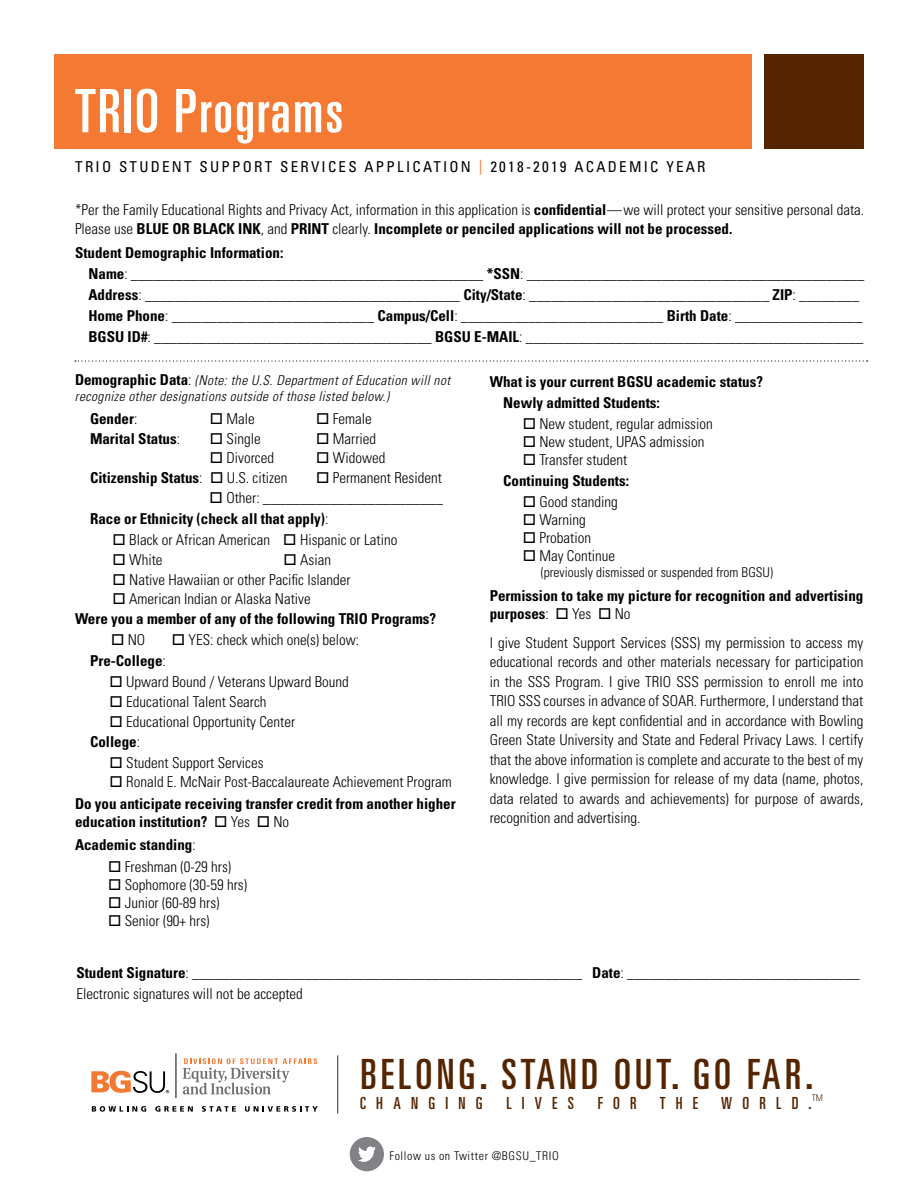
<style>
.page{position:relative;width:918px;height:1188px;background:#fff}
.page>*{position:absolute;margin:0;border:0;box-sizing:border-box;transform-origin:0 0}
.t1{font:ultra-condensed 60px "Univers";letter-spacing:.03em;color:#fff}
.t2{font:ultra-condensed 41.7px "Univers";letter-spacing:.1em;color:#552500}
.t3{font:ultra-condensed 16.65px "Univers";letter-spacing:.615em;color:#552500}
.t4{font:300 condensed 15px/19.5px "Univers";color:#000}
.t5{font:700 condensed 15px/21px "Univers";color:#000}
.t6{font:condensed 15px "Univers";letter-spacing:.15em;color:#000}
.t7{font:italic 300 condensed 13.5px/16.2px "Univers";letter-spacing:.03em;color:#000}
.t8{font:300 condensed 13.5px "Univers";color:#000}
.t9{font:300 condensed 12px "Univers";letter-spacing:.05em;color:#000}
.t10{font:300 condensed 9.15px "Univers";color:#552500}
.s1{color:#f47932}
.s2{font-weight:700}
.s3{font-weight:700;font-style:normal;font-size:15px}
.s4{font-style:normal;font-size:15px}
.s5{font-weight:300}
</style>
<div class="page">
<div style="left:350px;top:1137px;width:34px;height:34px;background:#808285;border-radius:50%"></div>
<svg style="left:358px;top:1147px;width:18px;height:15px"></svg>
<svg style="left:75px;top:360px;width:793px;height:2px"></svg>
<div style="left:54px;top:54px;width:698px;height:94px;background:#f47932"></div>
<div style="left:765px;top:54px;width:99px;height:94px;background:#552500"></div>
<hr style="left:337px;top:1055px;width:1px;height:59px;background:#552500">
<svg style="left:92px;top:1106px;width:54px;height:6px"></svg>
<svg style="left:155px;top:1106px;width:38px;height:6px"></svg>
<svg style="left:202px;top:1106px;width:34px;height:6px"></svg>
<svg style="left:245px;top:1106px;width:73px;height:6px"></svg>
<svg style="left:183px;top:1058px;width:134px;height:36px"></svg>
<svg style="left:91px;top:1071px;width:78px;height:22px"></svg>
<hr style="left:176px;top:1053px;width:1px;height:45px;background:#000">
<h1 class="t1" style="left:75px;top:77px;width:270px">TRIO Programs</h1>
<p class="t6" style="left:75px;top:157px;width:632px">TRIO STUDENT SUPPORT SERVICES APPLICATION <span class="s1">|</span> 2018-2019 ACADEMIC YEAR</p>
<p class="t4" style="left:75px;top:200px;width:791px">*Per the Family Educational Rights and Privacy Act, information in this application is <span class="s2">confidential</span>—we will protect your sensitive personal data.<br>Please use <span class="s2">BLUE OR BLACK INK</span>, and <span class="s2">PRINT</span> clearly. <span class="s2">Incomplete or penciled applications will not be processed.</span></p>
<p class="t4" style="left:88px;top:243px;width:777px;line-height:21px;text-indent:-14px"><span class="s2">Student Demographic Information:<br>Name</span>: _______________________________________________ <span class="s2">*SSN</span>: _____________________________________________ <span class="s2">Address</span>: __________________________________________ <span class="s2">City/State</span>: ________________________________ <span class="s2">ZIP</span>: ________ <span class="s2">Home Phone</span>: ___________________________ <span class="s2">Campus/Cell</span>: ___________________________ <span class="s2">Birth Date</span>: _________________ <span class="s2">BGSU ID#</span>: _____________________________________ <span class="s2">BGSU E-MAIL</span>: _____________________________________________</p>
<p class="t7" style="left:75px;top:372px;width:377px"><span class="s3">Demographic Data</span><span class="s4">:</span> (Note: the U.S. Department of Education will not recognize other designations outside of those listed below.)</p>
<p class="t5" style="left:90px;top:408px;width:49px">Gender<span class="s5">:</span></p>
<p class="t4" style="left:210px;top:409px;width:47px">□ Male</p>
<p class="t4" style="left:316px;top:409px;width:57px">□ Female</p>
<p class="t5" style="left:90px;top:428px;width:91px">Marital Status<span class="s5">:</span></p>
<p class="t4" style="left:210px;top:429px;width:52px">□ Single</p>
<p class="t4" style="left:316px;top:429px;width:62px">□ Married</p>
<p class="t4" style="left:210px;top:448px;width:66px">□ Divorced</p>
<p class="t4" style="left:316px;top:448px;width:71px">□ Widowed</p>
<p class="t5" style="left:90px;top:467px;width:199px">Citizenship Status<span class="s5">:</span> □ <span class="s5">U.S. citizen</span></p>
<p class="t4" style="left:316px;top:468px;width:127px">□ Permanent Resident</p>
<p class="t5" style="left:90px;top:487px;width:354px;text-indent:120px">□ <span class="s5">Other: ________________________<br></span>Race or Ethnicity (check all that apply)<span class="s5">:</span></p>
<p class="t4" style="left:112px;top:530px;width:286px">□ Black or African American □ Hispanic or Latino</p>
<p class="t4" style="left:112px;top:550px;width:52px">□ White</p>
<p class="t4" style="left:284px;top:550px;width:49px">□ Asian</p>
<p class="t4" style="left:112px;top:570px;width:240px">□ Native Hawaiian or other Pacific Islander</p>
<p class="t5" style="left:75px;top:589px;width:363px;line-height:19.8px;text-indent:38px">□ <span class="s5">American Indian or Alaska Native<br></span>Were you a member of any of the following TRIO Programs?</p>
<p class="t4" style="left:111px;top:630px;width:36px">□ NO</p>
<p class="t4" style="left:172px;top:630px;width:189px">□ YES: check which one(s) below:</p>
<p class="t5" style="left:90px;top:650px;width:77px">Pre-College<span class="s5">:</span></p>
<p class="t4" style="left:110px;top:672px;width:241px">□ Upward Bound / Veterans Upward Bound</p>
<p class="t4" style="left:110px;top:692px;width:159px">□ Educational Talent Search</p>
<p class="t4" style="left:90px;top:712px;width:207px;text-indent:20px">□ Educational Opportunity Center<br><span class="s2">College</span>:</p>
<p class="t4" style="left:110px;top:753px;width:156px">□ Student Support Services</p>
<p class="t5" style="left:75px;top:771px;width:382px;line-height:21.6px;text-align:right">□ <span class="s5">Ronald E. McNair Post-Baccalaureate Achievement Program<br></span>Do you anticipate receiving transfer credit from another higher</p>
<p class="t5" style="left:75px;top:810px;width:216px;line-height:22.5px">education institution? □ <span class="s5">Yes</span> □ <span class="s5">No<br></span>Academic standing<span class="s5">:</span></p>
<p class="t4" style="left:108px;top:857px;width:125px">□ Freshman (0-29 hrs)</p>
<p class="t4" style="left:108px;top:875px;width:141px">□ Sophomore (30-59 hrs)</p>
<p class="t4" style="left:108px;top:893px;width:113px">□ Junior (60-89 hrs)</p>
<p class="t4" style="left:108px;top:911px;width:103px">□ Senior (90+ hrs)</p>
<p class="t5" style="left:503px;top:371px;width:261px;text-indent:-14px">What is your current BGSU academic status?<br>Newly admitted Students:</p>
<p class="t4" style="left:523px;top:414px;width:191px">□ New student, regular admission</p>
<p class="t4" style="left:523px;top:432px;width:183px">□ New student, UPAS admission</p>
<p class="t5" style="left:503px;top:449px;width:127px;text-align:right">□ <span class="s5">Transfer student<br></span>Continuing Students:</p>
<p class="t4" style="left:523px;top:492px;width:96px">□ Good standing</p>
<p class="t4" style="left:523px;top:510px;width:65px">□ Warning</p>
<p class="t4" style="left:523px;top:528px;width:70px">□ Probation</p>
<p class="t4" style="left:523px;top:546px;width:94px">□ May Continue</p>
<p class="t8" style="left:541px;top:564px;width:234px">(previously dismissed or suspended from BGSU)</p>
<p class="t5" style="left:490px;top:587px;width:375px;line-height:18px">Permission to take my picture for recognition and advertising purposes<span class="s5">:</span> □ <span class="s5">Yes</span> □ <span class="s5">No</span></p>
<p class="t4" style="left:490px;top:633px;width:375px;text-align:justify">I give Student Support Services (SSS) my permission to access my educational records and other materials necessary for participation in the SSS Program. I give TRIO SSS permission to enroll me into TRIO SSS courses in advance of SOAR. Furthermore, I understand that all my records are kept confidential and in accordance with Bowling Green State University and State and Federal Privacy Laws. I certify that the above information is complete and accurate to the best of my knowledge. I give permission for release of my data (name, photos, data related to awards and achievements) for purpose of awards, recognition and advertising.</p>
<p class="t4" style="left:76px;top:962px;width:785px;line-height:21px"><span class="s2">Student Signature</span>: ____________________________________________________ <span class="s2">Date</span>: _______________________________<br>Electronic signatures will not be accepted</p>
<h2 class="t2" style="left:361px;top:1050px;width:454px">BELONG. STAND OUT. GO FAR.</h2>
<p class="t10" style="left:812px;top:1092px;width:13px">TM</p>
<p class="t3" style="left:360px;top:1094px;width:124px">CHANGING</p>
<p class="t3" style="left:506px;top:1094px;width:69px">LIVES</p>
<p class="t3" style="left:598px;top:1094px;width:41px">FOR</p>
<p class="t3" style="left:660px;top:1094px;width:40px">THE</p>
<p class="t3" style="left:721px;top:1094px;width:92px">WORLD.</p>
<p class="t9" style="left:389px;top:1149px;width:171px">Follow us on Twitter @BGSU_TRIO</p>
</div>
